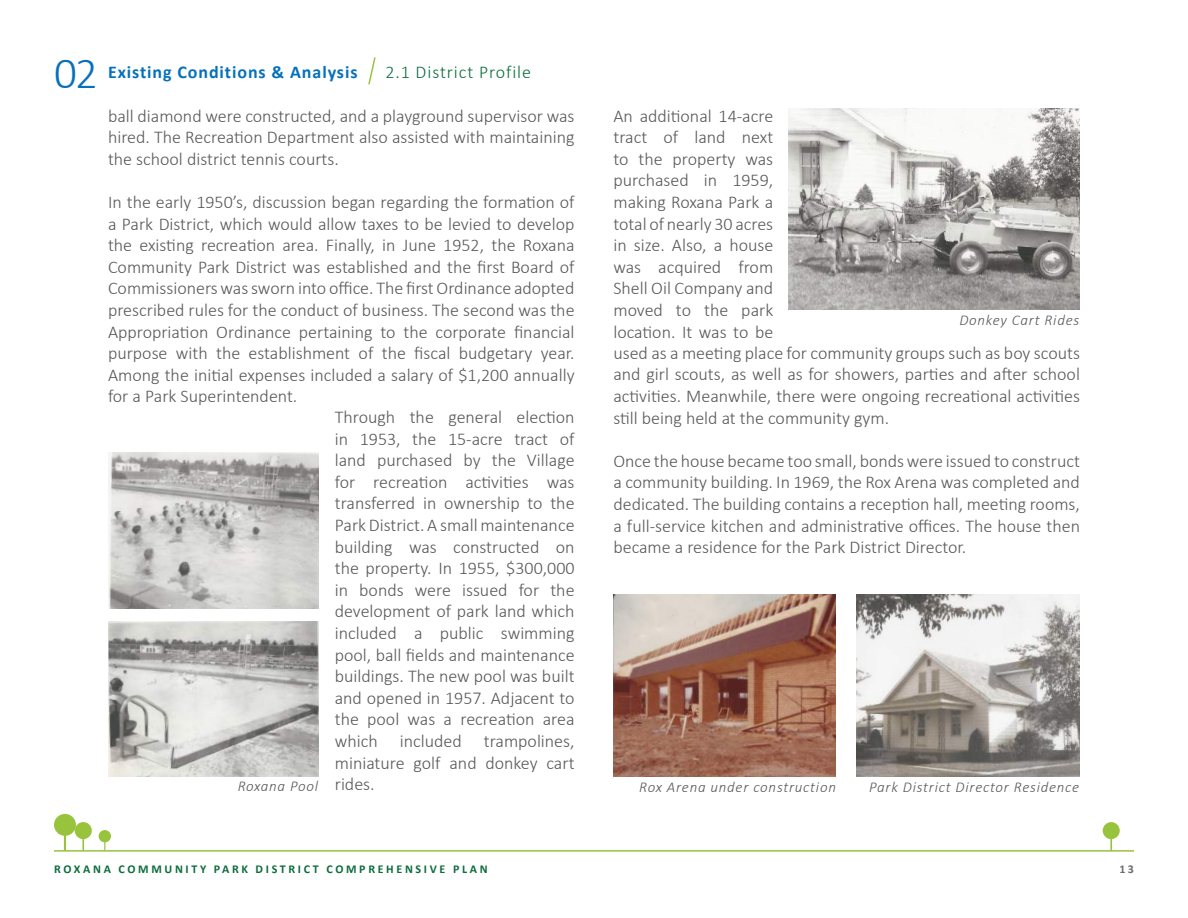
<style>
.page{position:relative;width:1188px;height:918px;background:#fff}
.page>*{position:absolute;margin:0;border:0;box-sizing:border-box;transform-origin:0 0}
.t1{font:300 45px "Calibri";color:#0671ba}
.t2{font:300 18px/21.6px "Calibri";color:#57585a;text-align:justify}
.t3{font:700 18px "Calibri";letter-spacing:.05em;color:#0671ba}
.t4{font:300 18px "Calibri";letter-spacing:.05em;color:#0c6c3c}
.t5{font:italic 300 15px "Calibri";letter-spacing:.05em;color:#57585a}
.t6{font:700 12px "Calibri";letter-spacing:.22em;color:#0c6c3c}
.t7{font:700 12px "Calibri";color:#6c6d70}
</style>
<div class="page">
<hr style="left:54px;top:850px;width:1080px;height:2px;background:#98c33c">
<div style="left:75px;top:822px;width:17px;height:17px;background:#98c33c;border-radius:8px"></div>
<div style="left:1103px;top:822px;width:17px;height:17px;background:#98c33c;border-radius:8px"></div>
<div style="left:99px;top:830px;width:12px;height:12px;background:#98c33c;border-radius:6px"></div>
<div style="left:54px;top:814px;width:22px;height:22px;background:#98c33c;border-radius:11px"></div>
<svg style="left:368px;top:57px;width:8px;height:28px"></svg>
<img style="left:789px;top:108px;width:290px;height:202px">
<img style="left:108px;top:621px;width:210px;height:156px">
<img style="left:108px;top:453px;width:210px;height:155px">
<img style="left:613px;top:594px;width:223px;height:183px">
<img style="left:857px;top:594px;width:222px;height:183px">
<h1 class="t1" style="left:54px;top:45px;width:45px">02</h1>
<p class="t3" style="left:108px;top:59px;width:251px">Existing Conditions &amp; Analysis</p>
<p class="t4" style="left:385px;top:60px;width:147px">2.1 District Profile</p>
<p class="t2" style="left:108px;top:105px;width:468px">ball diamond were constructed, and a playground supervisor was hired. The Recreation Department also assisted with maintaining the school district tennis courts.</p>
<p class="t2" style="left:108px;top:191px;width:468px">In the early 1950’s, discussion began regarding the formation of a Park District, which would allow taxes to be levied to develop the existing recreation area. Finally, in June 1952, the Roxana Community Park District was established and the first Board of Commissioners was sworn into office. The first Ordinance adopted prescribed rules for the conduct of business. The second was the Appropriation Ordinance pertaining to the corporate financial purpose with the establishment of the fiscal budgetary year.<br>Among the initial expenses included a salary of $1,200 annually for a Park Superintendent.</p>
<p class="t5" style="left:238px;top:776px;width:82px">Roxana Pool</p>
<p class="t2" style="left:335px;top:406px;width:241px">Through the general election in 1953, the 15-acre tract of land purchased by the Village for recreation activities was transferred in ownership to the Park District. A small maintenance building was constructed on the property. In 1955, $300,000 in bonds were issued for the development of park land which included a public swimming pool, ball fields and maintenance buildings. The new pool was built and opened in 1957. Adjacent to the pool was a recreation area which included trampolines, miniature golf and donkey cart rides.</p>
<p class="t2" style="left:613px;top:105px;width:161px">An additional 14-acre tract of land next to the property was purchased in 1959, making Roxana Park a total of nearly 30 acres in size. Also, a house was acquired from Shell Oil Company and moved to the park location. It was to be</p>
<p class="t5" style="left:959px;top:311px;width:121px">Donkey Cart Rides</p>
<p class="t2" style="left:613px;top:342px;width:468px">used as a meeting place for community groups such as boy scouts and girl scouts, as well as for showers, parties and after school activities. Meanwhile, there were ongoing recreational activities still being held at the community gym.</p>
<p class="t2" style="left:613px;top:450px;width:468px">Once the house became too small, bonds were issued to construct a community building. In 1969, the Rox Arena was completed and dedicated. The building contains a reception hall, meeting rooms, a full-service kitchen and administrative offices. The house then became a residence for the Park District Director.</p>
<p class="t5" style="left:639px;top:778px;width:198px">Rox Arena under construction</p>
<p class="t5" style="left:869px;top:778px;width:212px">Park District Director Residence</p>
<p class="t6" style="left:54px;top:861px;width:435px">ROXANA COMMUNITY PARK DISTRICT COMPREHENSIVE PLAN</p>
<p class="t7" style="left:1120px;top:861px;width:16px">13</p>
</div>
